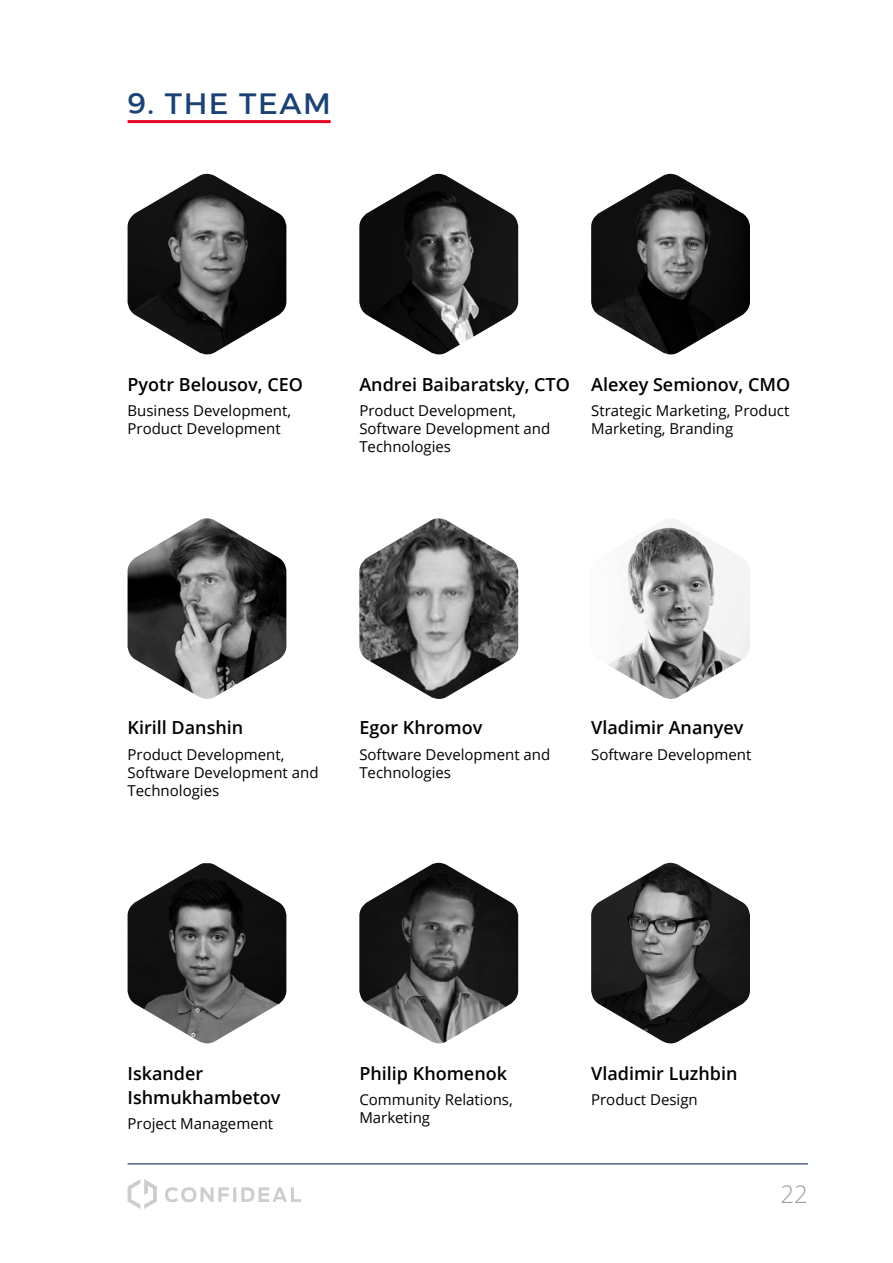
<style>
.page{position:relative;width:893px;height:1263px;background:#fff}
.page>*{position:absolute;margin:0;border:0;box-sizing:border-box;transform-origin:0 0}
.t1{font:30px "Montserrat";letter-spacing:.05em;color:#1c4275}
.t2{font:300 24px "Open Sans";color:#9d9d9c}
.t3{font:600 18px/24px "Open Sans";color:#000}
.t4{font:15px/18px "Open Sans";color:#000}
</style>
<div class="page">
<svg style="left:128px;top:1179px;width:173px;height:30px"></svg>
<hr style="left:128px;top:1163px;width:680px;height:1px;background:#546492">
<hr style="left:128px;top:120px;width:203px;height:3px;background:#e40524">
<img style="left:591px;top:863px;width:159px;height:180px">
<img style="left:359px;top:518px;width:159px;height:181px">
<img style="left:591px;top:174px;width:159px;height:181px">
<img style="left:359px;top:174px;width:159px;height:181px">
<img style="left:128px;top:174px;width:158px;height:181px">
<img style="left:128px;top:863px;width:158px;height:181px">
<img style="left:608px;top:519px;width:142px;height:180px">
<img style="left:128px;top:518px;width:158px;height:181px">
<img style="left:359px;top:863px;width:159px;height:181px">
<h1 class="t1" style="left:128px;top:85px;width:205px">9. THE TEAM</h1>
<p class="t3" style="left:128px;top:372px;width:177px">Pyotr Belousov, CEO</p>
<p class="t4" style="left:128px;top:401px;width:165px">Business Development,<br>Product Development</p>
<p class="t3" style="left:359px;top:372px;width:212px">Andrei Baibaratsky, CTO</p>
<p class="t4" style="left:359px;top:401px;width:192px">Product Development,<br>Software Development and<br>Technologies</p>
<p class="t3" style="left:591px;top:372px;width:201px">Alexey Semionov, CMO</p>
<p class="t4" style="left:591px;top:401px;width:200px">Strategic Marketing, Product<br>Marketing, Branding</p>
<p class="t3" style="left:128px;top:715px;width:117px">Kirill Danshin</p>
<p class="t4" style="left:128px;top:745px;width:192px">Product Development,<br>Software Development and<br>Technologies</p>
<p class="t3" style="left:359px;top:715px;width:125px">Egor Khromov</p>
<p class="t4" style="left:359px;top:745px;width:192px">Software Development and<br>Technologies</p>
<p class="t3" style="left:591px;top:715px;width:154px">Vladimir Ananyev</p>
<p class="t4" style="left:591px;top:745px;width:162px">Software Development</p>
<p class="t3" style="left:128px;top:1061px;width:154px">Iskander<br>Ishmukhambetov</p>
<p class="t4" style="left:128px;top:1114px;width:147px">Project Management</p>
<p class="t3" style="left:359px;top:1061px;width:149px">Philip Khomenok</p>
<p class="t4" style="left:359px;top:1090px;width:155px">Community Relations,<br>Marketing</p>
<p class="t3" style="left:591px;top:1061px;width:148px">Vladimir Luzhbin</p>
<p class="t4" style="left:591px;top:1090px;width:108px">Product Design</p>
<h2 class="t2" style="left:780px;top:1177px;width:29px">22</h2>
</div>
